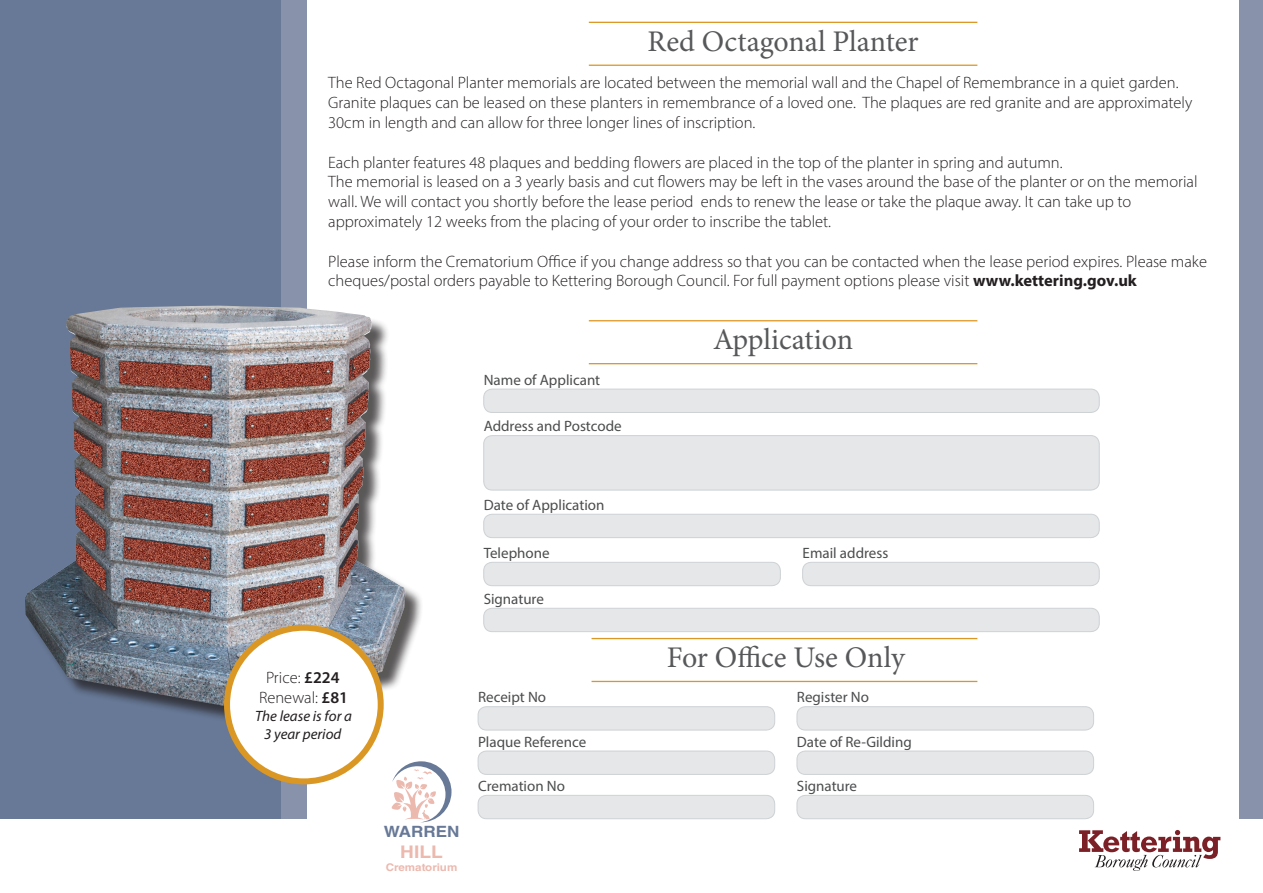
<style>
.page{position:relative;width:1263px;height:893px;background:#fff}
.page>*{position:absolute;margin:0;border:0;box-sizing:border-box;transform-origin:0 0}
.t1{font:30px "Minion Pro";color:#57585a}
.t2{font:700 17.4px "Helvetica LT Std";color:#ecb9af;scale:1.1 1}
.t3{font:300 16.5px/19.8px "Myriad Pro";color:#231f20}
.t4{font:700 15.6px "Helvetica LT Std";color:#677997;scale:1.1 1}
.t5{font:15px "Myriad Pro";color:#4b4c4d}
.t6{font:italic 15px/18px "Myriad Pro";color:#231f20;text-align:center}
.t7{font:700 10.5px "Helvetica LT Std";color:#ecb9af;scale:1.1 1}
.s1{font-weight:700}
.s2{font-weight:600}
</style>
<div class="page">
<div style="left:0;top:0;width:306px;height:819px;background:#8892ab"></div>
<div style="left:1239px;top:0;width:24px;height:818px;background:#8892ab"></div>
<div style="left:0;top:0;width:281px;height:819px;background:#677997"></div>
<hr style="left:589px;top:22px;width:388px;height:1px;background:#db9724">
<hr style="left:589px;top:320px;width:388px;height:1px;background:#db9724">
<hr style="left:591px;top:638px;width:386px;height:1px;background:#db9724">
<hr style="left:589px;top:65px;width:388px;height:1px;background:#db9724">
<hr style="left:589px;top:363px;width:388px;height:1px;background:#db9724">
<hr style="left:591px;top:681px;width:386px;height:1px;background:#db9724">
<div style="left:484px;top:389px;width:615px;height:23px;background:#e5e7e9;border-radius:9px"></div>
<div style="left:483px;top:389px;width:617px;height:24px;border:1px solid #ced2d5;border-radius:9px"></div>
<div style="left:484px;top:514px;width:615px;height:24px;background:#e5e7e9;border-radius:9px"></div>
<div style="left:483px;top:514px;width:617px;height:24px;border:1px solid #ced2d5;border-radius:9px"></div>
<div style="left:484px;top:608px;width:615px;height:24px;background:#e5e7e9;border-radius:9px"></div>
<div style="left:483px;top:608px;width:617px;height:24px;border:1px solid #ced2d5;border-radius:9px"></div>
<div style="left:484px;top:562px;width:296px;height:24px;background:#e5e7e9;border-radius:9px"></div>
<div style="left:483px;top:562px;width:298px;height:24px;border:1px solid #ced2d5;border-radius:9px"></div>
<div style="left:478px;top:707px;width:297px;height:23px;background:#e5e7e9;border-radius:9px"></div>
<div style="left:478px;top:706px;width:297px;height:24px;border:1px solid #ced2d5;border-radius:9px"></div>
<div style="left:478px;top:751px;width:297px;height:23px;background:#e5e7e9;border-radius:9px"></div>
<div style="left:478px;top:751px;width:297px;height:24px;border:1px solid #ced2d5;border-radius:9px"></div>
<div style="left:478px;top:795px;width:297px;height:24px;background:#e5e7e9;border-radius:9px"></div>
<div style="left:478px;top:795px;width:297px;height:24px;border:1px solid #ced2d5;border-radius:9px"></div>
<div style="left:803px;top:562px;width:296px;height:24px;background:#e5e7e9;border-radius:9px"></div>
<div style="left:802px;top:562px;width:298px;height:24px;border:1px solid #ced2d5;border-radius:9px"></div>
<div style="left:797px;top:707px;width:296px;height:23px;background:#e5e7e9;border-radius:9px"></div>
<div style="left:796px;top:706px;width:298px;height:24px;border:1px solid #ced2d5;border-radius:9px"></div>
<div style="left:797px;top:751px;width:296px;height:23px;background:#e5e7e9;border-radius:9px"></div>
<div style="left:796px;top:751px;width:298px;height:24px;border:1px solid #ced2d5;border-radius:9px"></div>
<div style="left:797px;top:795px;width:296px;height:24px;background:#e5e7e9;border-radius:9px"></div>
<div style="left:796px;top:795px;width:298px;height:24px;border:1px solid #ced2d5;border-radius:9px"></div>
<div style="left:484px;top:436px;width:615px;height:54px;background:#e5e7e9;border-radius:9px"></div>
<div style="left:483px;top:435px;width:617px;height:55px;border:1px solid #ced2d5;border-radius:9px"></div>
<svg style="left:1079px;top:830px;width:141px;height:41px"></svg>
<div style="left:27px;top:308px;width:397px;height:417px;background:#231f20;opacity:.75"></div>
<img style="left:25px;top:306px;width:380px;height:401px">
<div style="left:227px;top:628px;width:154px;height:153px;background:#fff;border-radius:50%"></div>
<div style="left:224px;top:625px;width:160px;height:159px;border:6px solid #db9724;border-radius:50%"></div>
<svg style="left:391px;top:761px;width:61px;height:62px"></svg>
<p class="t1" style="left:648px;top:21px;width:272px">Red Octagonal Planter</p>
<p class="t3" style="left:328px;top:73px;width:866px">The Red Octagonal Planter memorials are located between the memorial wall and the Chapel of Remembrance in a quiet garden.<br>Granite plaques can be leased on these planters in remembrance of a loved one. The plaques are red granite and are approximately<br>30cm in length and can allow for three longer lines of inscription.</p>
<p class="t3" style="left:328px;top:152px;width:736px">Each planter features 48 plaques and bedding flowers are placed in the top of the planter in spring and autumn.</p>
<p class="t3" style="left:328px;top:172px;width:871px">The memorial is leased on a 3 yearly basis and cut flowers may be left in the vases around the base of the planter or on the memorial wall. We will contact you shortly before the lease period ends to renew the lease or take the plaque away. It can take up to approximately 12 weeks from the placing of your order to inscribe the tablet.</p>
<p class="t3" style="left:328px;top:251px;width:880px">Please inform the Crematorium Office if you change address so that you can be contacted when the lease period expires. Please make cheques/postal orders payable to Kettering Borough Council. For full payment options please visit <span class="s1">www.kettering.gov.uk</span></p>
<p class="t3" style="left:266px;top:667px;width:75px">Price: <span class="s2">£224</span></p>
<p class="t3" style="left:259px;top:687px;width:91px">Renewal: <span class="s2">£81</span></p>
<p class="t6" style="left:255px;top:706px;width:98px">The lease is for a<br>3 year period</p>
<p class="t5" style="left:484px;top:370px;width:118px">Name of Applicant</p>
<p class="t5" style="left:484px;top:417px;width:139px">Address and Postcode</p>
<p class="t5" style="left:484px;top:496px;width:122px">Date of Application</p>
<p class="t5" style="left:484px;top:544px;width:67px">Telephone</p>
<p class="t5" style="left:484px;top:590px;width:62px">Signature</p>
<p class="t4" style="left:384px;top:822px;width:70px">WARREN</p>
<p class="t2" style="left:400px;top:842px;width:40px">HILL</p>
<p class="t7" style="left:386px;top:861px;width:67px">Crematorium</p>
<p class="t5" style="left:478px;top:688px;width:70px">Receipt No</p>
<p class="t5" style="left:478px;top:732px;width:110px">Plaque Reference</p>
<p class="t5" style="left:478px;top:777px;width:88px">Cremation No</p>
<p class="t1" style="left:713px;top:320px;width:142px">Application</p>
<p class="t5" style="left:803px;top:544px;width:87px">Email address</p>
<p class="t1" style="left:667px;top:637px;width:240px">For Office Use Only</p>
<p class="t5" style="left:797px;top:688px;width:73px">Register No</p>
<p class="t5" style="left:797px;top:732px;width:116px">Date of Re-Gilding</p>
<p class="t5" style="left:797px;top:777px;width:62px">Signature</p>
</div>
